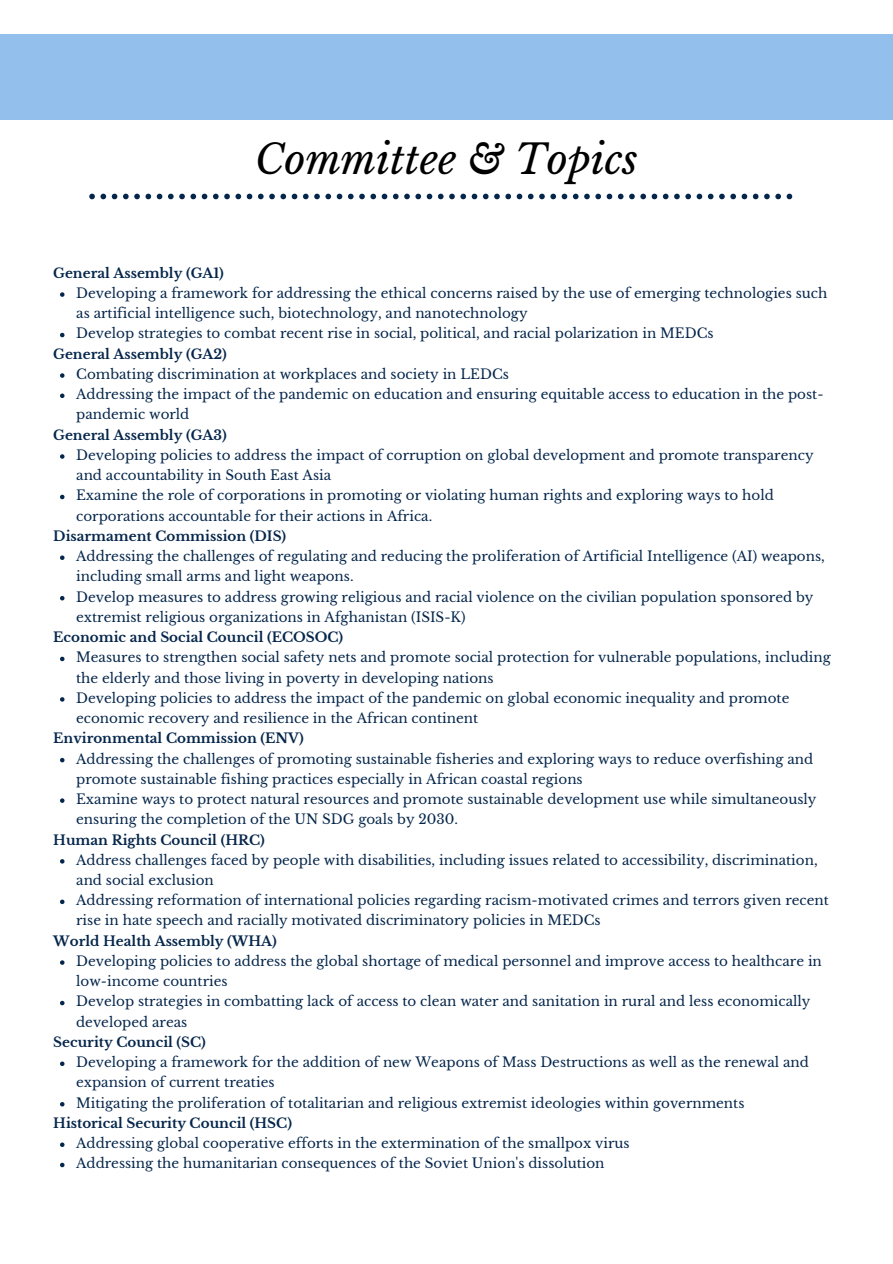
<style>
.page{position:relative;width:893px;height:1264px;background:#fff}
.page>*{position:absolute;margin:0;border:0;box-sizing:border-box;transform-origin:0 0}
.t1{font:italic 40.5px "Libre Baskerville";color:#000}
.t2{font:13.5px/20.2px "Libre Baskerville";color:#05264b}
.t3{font:700 13.5px "Libre Baskerville";color:#05264b}
</style>
<div class="page">
<div style="left:0;top:34px;width:892px;height:86px;background:#93bfec"></div>
<svg style="left:89px;top:194px;width:703px;height:5px"></svg>
<svg style="left:60px;top:292px;width:4px;height:5px"></svg>
<svg style="left:60px;top:333px;width:4px;height:4px"></svg>
<svg style="left:60px;top:373px;width:4px;height:5px"></svg>
<svg style="left:60px;top:393px;width:4px;height:5px"></svg>
<svg style="left:60px;top:454px;width:4px;height:5px"></svg>
<svg style="left:60px;top:495px;width:4px;height:4px"></svg>
<svg style="left:60px;top:555px;width:4px;height:5px"></svg>
<svg style="left:60px;top:596px;width:4px;height:4px"></svg>
<svg style="left:60px;top:656px;width:4px;height:5px"></svg>
<svg style="left:60px;top:697px;width:4px;height:4px"></svg>
<svg style="left:60px;top:758px;width:4px;height:4px"></svg>
<svg style="left:60px;top:798px;width:4px;height:4px"></svg>
<svg style="left:60px;top:859px;width:4px;height:4px"></svg>
<svg style="left:60px;top:899px;width:4px;height:5px"></svg>
<svg style="left:60px;top:960px;width:4px;height:4px"></svg>
<svg style="left:60px;top:1000px;width:4px;height:5px"></svg>
<svg style="left:60px;top:1061px;width:4px;height:5px"></svg>
<svg style="left:60px;top:1102px;width:4px;height:4px"></svg>
<svg style="left:60px;top:1142px;width:4px;height:4px"></svg>
<svg style="left:60px;top:1162px;width:4px;height:5px"></svg>
<p class="t3" style="left:53px;top:264px;width:172px">General Assembly (GA1)</p>
<p class="t1" style="left:255px;top:135px;width:384px">Committee &amp; Topics</p>
<p class="t2" style="left:76px;top:283px;width:752px">Developing a framework for addressing the ethical concerns raised by the use of emerging technologies such as artificial intelligence such, biotechnology, and nanotechnology</p>
<p class="t2" style="left:76px;top:323px;width:639px">Develop strategies to combat recent rise in social, political, and racial polarization in MEDCs</p>
<p class="t2" style="left:76px;top:364px;width:434px">Combating discrimination at workplaces and society in LEDCs</p>
<p class="t2" style="left:76px;top:384px;width:748px">Addressing the impact of the pandemic on education and ensuring equitable access to education in the post&shy;pandemic world</p>
<p class="t2" style="left:76px;top:445px;width:738px">Developing policies to address the impact of corruption on global development and promote transparency and accountability in South East Asia</p>
<p class="t2" style="left:76px;top:485px;width:699px">Examine the role of corporations in promoting or violating human rights and exploring ways to hold corporations accountable for their actions in Africa.</p>
<p class="t2" style="left:76px;top:546px;width:750px">Addressing the challenges of regulating and reducing the proliferation of Artificial Intelligence (AI) weapons, including small arms and light weapons.</p>
<p class="t2" style="left:76px;top:586px;width:738px">Develop measures to address growing religious and racial violence on the civilian population sponsored by extremist religious organizations in Afghanistan (ISIS-K)</p>
<p class="t2" style="left:76px;top:647px;width:756px">Measures to strengthen social safety nets and promote social protection for vulnerable populations, including the elderly and those living in poverty in developing nations</p>
<p class="t2" style="left:76px;top:688px;width:714px">Developing policies to address the impact of the pandemic on global economic inequality and promote economic recovery and resilience in the African continent</p>
<p class="t2" style="left:76px;top:748px;width:738px">Addressing the challenges of promoting sustainable fisheries and exploring ways to reduce overfishing and promote sustainable fishing practices especially in African coastal regions</p>
<p class="t2" style="left:76px;top:789px;width:741px">Examine ways to protect natural resources and promote sustainable development use while simultaneously ensuring the completion of the UN SDG goals by 2030.</p>
<p class="t2" style="left:76px;top:849px;width:743px">Address challenges faced by people with disabilities, including issues related to accessibility, discrimination, and social exclusion</p>
<p class="t2" style="left:76px;top:890px;width:754px">Addressing reformation of international policies regarding racism-motivated crimes and terrors given recent rise in hate speech and racially motivated discriminatory policies in MEDCs</p>
<p class="t2" style="left:76px;top:951px;width:747px">Developing policies to address the global shortage of medical personnel and improve access to healthcare in low-income countries</p>
<p class="t2" style="left:76px;top:991px;width:735px">Develop strategies in combatting lack of access to clean water and sanitation in rural and less economically developed areas</p>
<p class="t2" style="left:76px;top:1052px;width:734px">Developing a framework for the addition of new Weapons of Mass Destructions as well as the renewal and expansion of current treaties</p>
<p class="t2" style="left:76px;top:1092px;width:669px">Mitigating the proliferation of totalitarian and religious extremist ideologies within governments</p>
<p class="t2" style="left:76px;top:1133px;width:555px">Addressing global cooperative efforts in the extermination of the smallpox virus</p>
<p class="t2" style="left:76px;top:1153px;width:530px">Addressing the humanitarian consequences of the Soviet Union's dissolution</p>
<p class="t3" style="left:53px;top:345px;width:175px">General Assembly (GA2)</p>
<p class="t3" style="left:53px;top:426px;width:175px">General Assembly (GA3)</p>
<p class="t3" style="left:53px;top:528px;width:234px">Disarmament Commission (DIS)</p>
<p class="t3" style="left:53px;top:629px;width:291px">Economic and Social Council (ECOSOC)</p>
<p class="t3" style="left:53px;top:730px;width:252px">Environmental Commission (ENV)</p>
<p class="t3" style="left:53px;top:831px;width:213px">Human Rights Council (HRC)</p>
<p class="t3" style="left:53px;top:932px;width:225px">World Health Assembly (WHA)</p>
<p class="t3" style="left:53px;top:1033px;width:154px">Security Council (SC)</p>
<p class="t3" style="left:53px;top:1114px;width:240px">Historical Security Council (HSC)</p>
</div>
